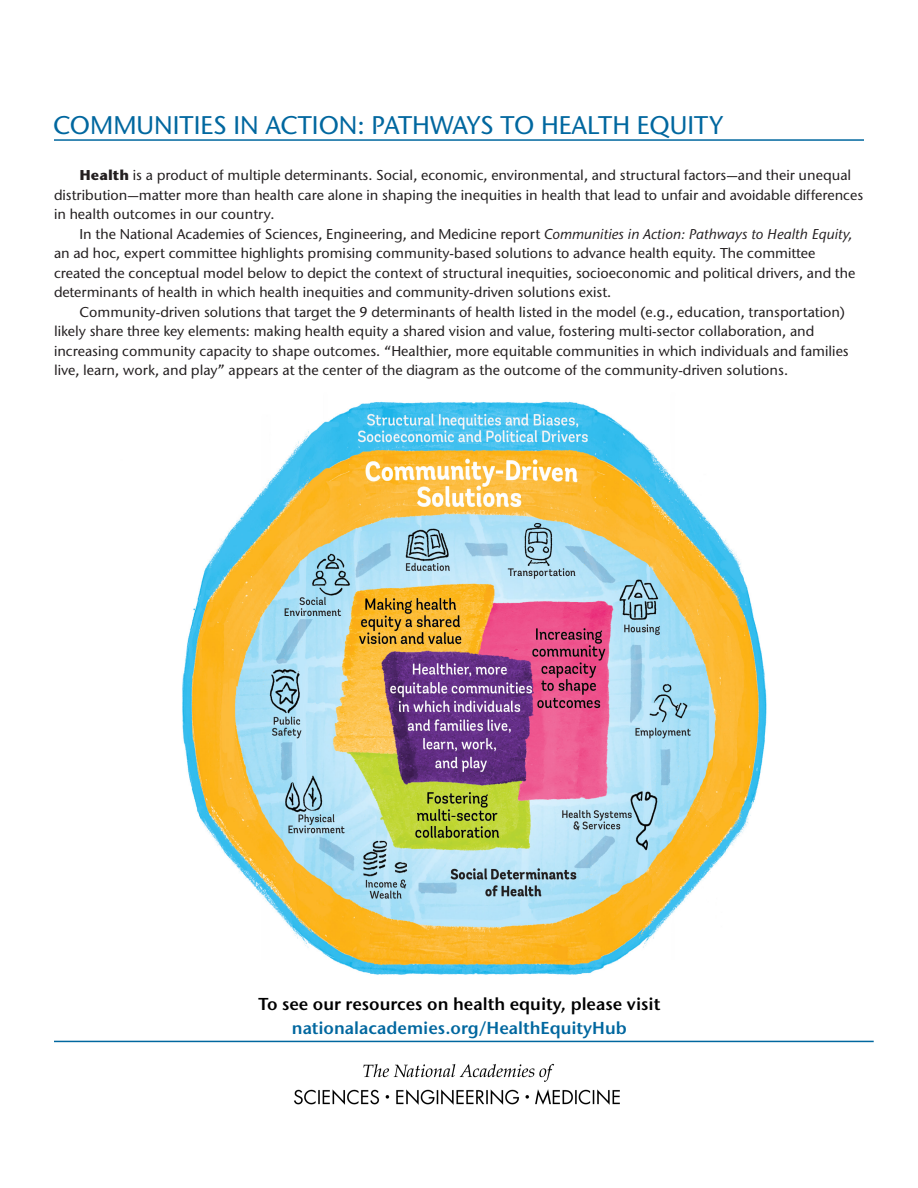
<style>
.page{position:relative;width:918px;height:1188px;background:#fff}
.page>*{position:absolute;margin:0;border:0;box-sizing:border-box;transform-origin:0 0}
.t1{font:500 25.5px "Stone Sans ITC Std";color:#00679f}
.t2{font:600 17.25px/24px "Stone Sans ITC Pro";color:#000;text-align:center}
.paragraph{font:500 14.25px/19.5px "Stone Sans ITC Std";color:#231f20}
.s1{font-weight:700}
.s2{font-style:italic}
.s3{color:#00679f}
</style>
<div class="page">
<hr style="left:54px;top:139px;width:810px;height:2px;background:#00679f">
<hr style="left:54px;top:1041px;width:820px;height:1px;background:#00679f">
<img style="left:294px;top:1063px;width:326px;height:42px">
<img style="left:182px;top:401px;width:585px;height:574px">
<p class="t1" style="left:53px;top:109px;width:672px">COMMUNITIES IN ACTION: PATHWAYS TO HEALTH EQUITY</p>
<p class="paragraph" style="left:54px;top:165px;width:811px;text-indent:26px"><span class="s1">Health</span> is a product of multiple determinants. Social, economic, environmental, and structural factors—and their unequal distribution—matter more than health care alone in shaping the inequities in health that lead to unfair and avoidable differences in health outcomes in our country.</p>
<p class="paragraph" style="left:54px;top:224px;width:803px;text-indent:25px">In the National Academies of Sciences, Engineering, and Medicine report <span class="s2">Communities in Action: Pathways to Health Equity, </span>an ad hoc, expert committee highlights promising community-based solutions to advance health equity. The committee created the conceptual model below to depict the context of structural inequities, socioeconomic and political drivers, and the determinants of health in which health inequities and community-driven solutions exist.</p>
<p class="paragraph" style="left:54px;top:302px;width:796px;text-indent:25px">Community-driven solutions that target the 9 determinants of health listed in the model (e.g., education, transportation) likely share three key elements: making health equity a shared vision and value, fostering multi-sector collaboration, and increasing community capacity to shape outcomes. “Healthier, more equitable communities in which individuals and families live, learn, work, and play” appears at the center of the diagram as the outcome of the community-driven solutions.</p>
<p class="t2" style="left:258px;top:992px;width:403px">To see our resources on health equity, please visit <span class="s3">nationalacademies.org/HealthEquityHub</span></p>
</div>
